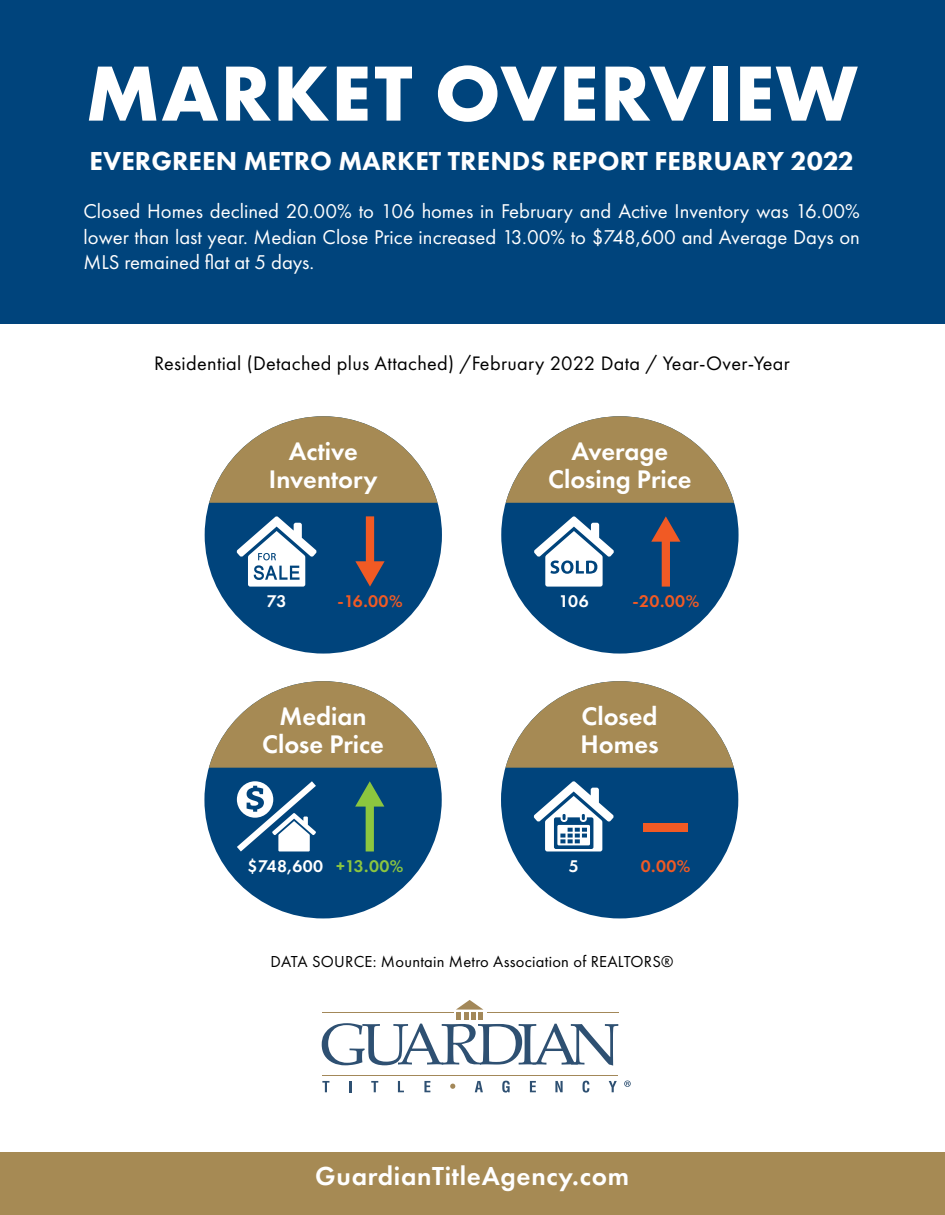
<style>
.page{position:relative;width:945px;height:1215px;background:#fff}
.page>*{position:absolute;margin:0;border:0;box-sizing:border-box;transform-origin:0 0}
.t1{font:700 81px "Futura PT";letter-spacing:.02em;color:#fff}
.t2{font:800 27px "Futura PT";color:#fff}
.t3{font:600 27px "Futura PT";letter-spacing:.025em;color:#fff}
.t4{font:600 26.4px/27.9px "Futura PT";color:#fff;text-align:center}
.t5{font:20.7px/25.5px "Futura PT";color:#fff;text-align:justify}
.t6{font:20.25px "Futura PT";letter-spacing:.015em;color:#000}
.t7{font:600 17.55px "Futura PT";letter-spacing:.025em;color:#fff}
.t8{font:600 17.55px "Futura PT";letter-spacing:.025em;color:#f15a24}
.t9{font:16.5px "Futura PT";letter-spacing:.015em;color:#000}
.s1{color:#8cc63f}
</style>
<div class="page">
<div style="left:0;top:0;width:944px;height:323px;background:#00447c"></div>
<div style="left:501px;top:416px;width:238px;height:238px;background:#00447c;border-radius:50%"></div>
<svg style="left:506px;top:416px;width:228px;height:87px"></svg>
<svg style="left:651px;top:516px;width:29px;height:71px"></svg>
<svg style="left:534px;top:516px;width:80px;height:71px"></svg>
<div style="left:564px;top:563px;width:6px;height:8px;background:#fff;border-radius:50%"></div>
<div style="left:204px;top:681px;width:238px;height:237px;background:#00447c;border-radius:50%"></div>
<svg style="left:209px;top:681px;width:228px;height:87px"></svg>
<svg style="left:355px;top:781px;width:29px;height:70px"></svg>
<svg style="left:237px;top:781px;width:79px;height:70px"></svg>
<div style="left:501px;top:681px;width:237px;height:237px;background:#00447c;border-radius:50%"></div>
<svg style="left:505px;top:681px;width:229px;height:87px"></svg>
<svg style="left:534px;top:781px;width:80px;height:70px"></svg>
<div style="left:205px;top:416px;width:237px;height:238px;background:#00447c;border-radius:50%"></div>
<svg style="left:209px;top:416px;width:229px;height:87px"></svg>
<svg style="left:236px;top:516px;width:81px;height:71px"></svg>
<svg style="left:355px;top:516px;width:30px;height:71px"></svg>
<div style="left:0;top:1152px;width:945px;height:62px;background:#a68a54"></div>
<div style="left:643px;top:823px;width:45px;height:8px;background:#f15a24"></div>
<svg style="left:450px;top:1084px;width:5px;height:5px"></svg>
<svg style="left:322px;top:1000px;width:296px;height:66px"></svg>
<hr style="left:322px;top:1075px;width:295px;height:1px;background:#a38859">
<svg style="left:322px;top:1081px;width:7px;height:11px"></svg>
<svg style="left:349px;top:1081px;width:2px;height:12px"></svg>
<svg style="left:371px;top:1081px;width:7px;height:11px"></svg>
<svg style="left:398px;top:1081px;width:6px;height:11px"></svg>
<svg style="left:424px;top:1081px;width:6px;height:11px"></svg>
<svg style="left:530px;top:1081px;width:6px;height:11px"></svg>
<svg style="left:555px;top:1081px;width:8px;height:11px"></svg>
<svg style="left:583px;top:1081px;width:6px;height:12px"></svg>
<svg style="left:609px;top:1081px;width:8px;height:11px"></svg>
<svg style="left:475px;top:1081px;width:8px;height:11px"></svg>
<svg style="left:502px;top:1081px;width:8px;height:12px"></svg>
<svg style="left:624px;top:1081px;width:7px;height:6px"></svg>
<h1 class="t1" style="left:86px;top:41px;width:774px">MARKET OVERVIEW</h1>
<h2 class="t2" style="left:89px;top:144px;width:766px">EVERGREEN METRO MARKET TRENDS REPORT FEBRUARY 2022</h2>
<p class="t5" style="left:84px;top:198px;width:778px">Closed Homes declined 20.00% to 106 homes in February and Active Inventory was 16.00% lower than last year. Median Close Price increased 13.00% to $748,600 and Average Days on MLS remained flat at 5 days.</p>
<p class="t6" style="left:154px;top:351px;width:637px">Residential (Detached plus Attached) /February 2022 Data / Year-Over-Year</p>
<p class="t4" style="left:269px;top:437px;width:110px">Active<br>Inventory</p>
<p class="t4" style="left:548px;top:437px;width:145px">Average<br>Closing Price</p>
<p class="t7" style="left:267px;top:590px;width:21px">73</p>
<p class="t8" style="left:337px;top:590px;width:67px">-16.00%</p>
<p class="t7" style="left:559px;top:590px;width:32px">106</p>
<p class="t8" style="left:632px;top:590px;width:68px">-20.00%</p>
<p class="t4" style="left:262px;top:702px;width:123px">Median<br>Close Price</p>
<p class="t4" style="left:580px;top:702px;width:80px;text-align:left">Closed<br>Homes</p>
<p class="t7" style="left:248px;top:855px;width:157px">$748,600 <span class="s1">+13.00%</span></p>
<p class="t7" style="left:569px;top:855px;width:11px">5</p>
<p class="t8" style="left:641px;top:855px;width:51px">0.00%</p>
<p class="t9" style="left:270px;top:952px;width:405px">DATA SOURCE: Mountain Metro Association of REALTORS®</p>
<h2 class="t3" style="left:315px;top:1159px;width:315px">GuardianTitleAgency.com</h2>
</div>
